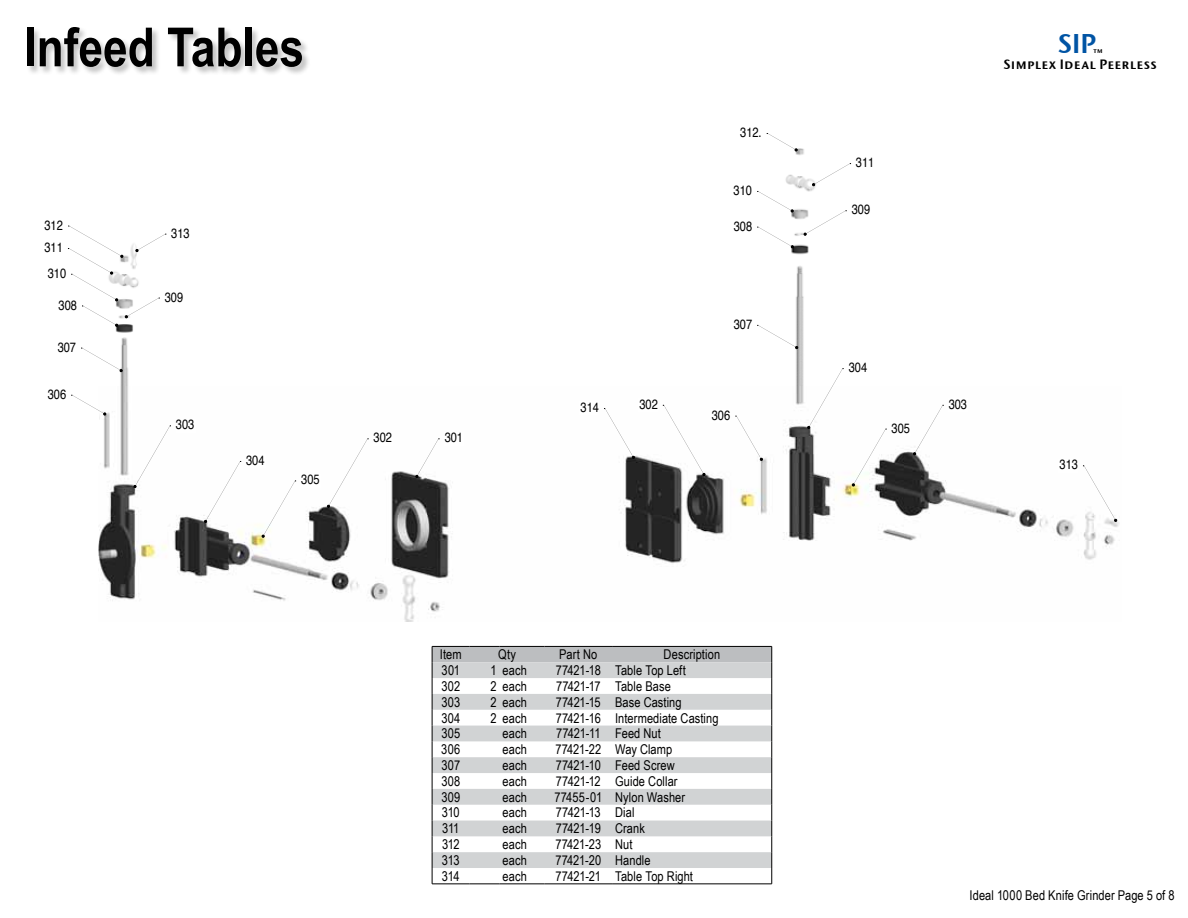
<style>
.page{position:relative;width:1188px;height:918px;background:#fff}
.page>*{position:absolute;margin:0;border:0;box-sizing:border-box;transform-origin:0 0}
.t1{font:700 54px "Arial Narrow";color:#000}
.t2{font:27px "Stone Sans Sem SCITCTT Semi";color:#0054a4}
.t3{font:13.5px "Arial Narrow";letter-spacing:.005em;color:#000}
.t4{font:condensed 13.5px "Helvetica";letter-spacing:-.005em;color:#000}
.t5{font:13.5px "Stone Sans Sem SCITCTT Semi";letter-spacing:.015em;color:#000}
.t6{font:6.75px "Stone Sans Sem SCITCTT Semi";color:#000}
</style>
<div class="page">
<svg style="left:432px;top:646px;width:340px;height:238px"></svg>
<hr style="left:432px;top:884px;width:38px;height:1px;background:#000">
<hr style="left:470px;top:884px;width:30px;height:1px;background:#000">
<hr style="left:500px;top:884px;width:45px;height:1px;background:#000">
<hr style="left:545px;top:884px;width:67px;height:1px;background:#000">
<hr style="left:612px;top:884px;width:160px;height:1px;background:#000">
<div style="left:26px;top:26px;width:286px;height:50px;background:#000;opacity:.25"></div>
<img style="left:98px;top:149px;width:1021px;height:473px">
<svg style="left:416px;top:439px;width:24px;height:39px"></svg>
<div style="left:445px;top:432px;width:19px;height:13px;background:#fff"></div>
<svg style="left:327px;top:439px;width:42px;height:69px"></svg>
<div style="left:374px;top:432px;width:19px;height:13px;background:#fff"></div>
<svg style="left:134px;top:426px;width:37px;height:62px"></svg>
<div style="left:176px;top:419px;width:19px;height:13px;background:#fff"></div>
<svg style="left:204px;top:461px;width:37px;height:62px"></svg>
<div style="left:246px;top:455px;width:20px;height:13px;background:#fff"></div>
<svg style="left:262px;top:481px;width:34px;height:56px"></svg>
<div style="left:301px;top:474px;width:20px;height:14px;background:#fff"></div>
<svg style="left:71px;top:395px;width:35px;height:20px"></svg>
<svg style="left:81px;top:348px;width:41px;height:24px"></svg>
<div style="left:165px;top:291px;width:19px;height:14px;background:#fff"></div>
<div style="left:171px;top:227px;width:20px;height:14px;background:#fff"></div>
<svg style="left:68px;top:226px;width:98px;height:100px"></svg>
<svg style="left:604px;top:408px;width:31px;height:51px"></svg>
<div style="left:580px;top:402px;width:19px;height:13px;background:#fff"></div>
<svg style="left:663px;top:405px;width:42px;height:71px"></svg>
<div style="left:638px;top:398px;width:20px;height:14px;background:#fff"></div>
<svg style="left:913px;top:405px;width:31px;height:50px"></svg>
<div style="left:949px;top:398px;width:19px;height:14px;background:#fff"></div>
<svg style="left:808px;top:368px;width:36px;height:61px"></svg>
<div style="left:849px;top:362px;width:19px;height:13px;background:#fff"></div>
<svg style="left:852px;top:429px;width:35px;height:57px"></svg>
<div style="left:892px;top:422px;width:19px;height:14px;background:#fff"></div>
<svg style="left:735px;top:416px;width:28px;height:45px"></svg>
<div style="left:711px;top:409px;width:19px;height:14px;background:#fff"></div>
<svg style="left:757px;top:325px;width:41px;height:24px"></svg>
<div style="left:733px;top:318px;width:19px;height:14px;background:#fff"></div>
<svg style="left:757px;top:227px;width:37px;height:21px"></svg>
<div style="left:733px;top:220px;width:19px;height:14px;background:#fff"></div>
<svg style="left:804px;top:210px;width:43px;height:25px"></svg>
<div style="left:852px;top:204px;width:19px;height:13px;background:#fff"></div>
<svg style="left:757px;top:191px;width:36px;height:21px"></svg>
<div style="left:733px;top:185px;width:19px;height:13px;background:#fff"></div>
<svg style="left:812px;top:163px;width:39px;height:23px"></svg>
<div style="left:856px;top:157px;width:19px;height:13px;background:#fff"></div>
<svg style="left:767px;top:133px;width:30px;height:18px"></svg>
<svg style="left:1083px;top:466px;width:34px;height:56px"></svg>
<div style="left:1058px;top:459px;width:20px;height:13px;background:#fff"></div>
<h1 class="t1" style="left:24px;top:6px;width:281px">Infeed Tables</h1>
<p class="t4" style="left:45px;top:217px;width:20px">312</p>
<p class="t4" style="left:45px;top:240px;width:20px">311</p>
<p class="t4" style="left:48px;top:265px;width:20px">310</p>
<p class="t4" style="left:59px;top:297px;width:20px">308</p>
<p class="t4" style="left:58px;top:339px;width:20px">307</p>
<p class="t4" style="left:48px;top:386px;width:20px">306</p>
<p class="t4" style="left:171px;top:225px;width:20px">313</p>
<p class="t4" style="left:165px;top:289px;width:20px">309</p>
<p class="t4" style="left:176px;top:417px;width:20px">303</p>
<p class="t4" style="left:246px;top:452px;width:20px">304</p>
<p class="t4" style="left:301px;top:472px;width:20px">305</p>
<p class="t4" style="left:374px;top:430px;width:20px">302</p>
<p class="t4" style="left:445px;top:430px;width:20px">301</p>
<p class="t4" style="left:740px;top:125px;width:23px">312.</p>
<p class="t4" style="left:734px;top:182px;width:20px">310</p>
<p class="t4" style="left:734px;top:218px;width:20px">308</p>
<p class="t4" style="left:734px;top:316px;width:20px">307</p>
<p class="t4" style="left:856px;top:155px;width:20px">311</p>
<p class="t4" style="left:852px;top:202px;width:20px">309</p>
<p class="t4" style="left:849px;top:360px;width:20px">304</p>
<p class="t4" style="left:581px;top:400px;width:20px">314</p>
<p class="t4" style="left:639px;top:396px;width:20px">302</p>
<p class="t4" style="left:949px;top:396px;width:20px">303</p>
<p class="t4" style="left:712px;top:407px;width:20px">306</p>
<p class="t4" style="left:892px;top:420px;width:20px">305</p>
<h2 class="t2" style="left:1058px;top:27px;width:40px">SIP</h2>
<p class="t6" style="left:1094px;top:47px;width:11px">tm</p>
<p class="t5" style="left:1004px;top:56px;width:155px">Simplex Ideal Peerless</p>
<p class="t4" style="left:1060px;top:457px;width:20px">313</p>
<p class="t3" style="left:440px;top:645px;width:23px">Item</p>
<p class="t3" style="left:498px;top:645px;width:19px">Qty</p>
<p class="t3" style="left:559px;top:645px;width:40px">Part No</p>
<p class="t3" style="left:664px;top:645px;width:58px">Description</p>
<p class="t3" style="left:442px;top:660px;width:20px">301</p>
<p class="t3" style="left:490px;top:660px;width:38px">1 each</p>
<p class="t3" style="left:556px;top:660px;width:131px">77421-18 Table Top Left</p>
<p class="t3" style="left:441px;top:676px;width:20px">302</p>
<p class="t3" style="left:490px;top:676px;width:38px">2 each</p>
<p class="t3" style="left:556px;top:676px;width:116px">77421-17 Table Base</p>
<p class="t3" style="left:441px;top:692px;width:20px">303</p>
<p class="t3" style="left:490px;top:692px;width:38px">2 each</p>
<p class="t3" style="left:556px;top:692px;width:127px">77421-15 Base Casting</p>
<p class="t3" style="left:441px;top:708px;width:21px">304</p>
<p class="t3" style="left:490px;top:708px;width:38px">2 each</p>
<p class="t3" style="left:556px;top:708px;width:164px">77421-16 Intermediate Casting</p>
<p class="t3" style="left:441px;top:724px;width:20px">305</p>
<p class="t3" style="left:503px;top:724px;width:26px">each</p>
<p class="t3" style="left:556px;top:724px;width:106px">77421-11 Feed Nut</p>
<p class="t3" style="left:441px;top:740px;width:21px">306</p>
<p class="t3" style="left:503px;top:740px;width:26px">each</p>
<p class="t3" style="left:555px;top:740px;width:118px">77421-22 Way Clamp</p>
<p class="t3" style="left:442px;top:755px;width:20px">307</p>
<p class="t3" style="left:503px;top:755px;width:26px">each</p>
<p class="t3" style="left:556px;top:755px;width:120px">77421-10 Feed Screw</p>
<p class="t3" style="left:441px;top:771px;width:20px">308</p>
<p class="t3" style="left:503px;top:771px;width:26px">each</p>
<p class="t3" style="left:556px;top:771px;width:123px">77421-12 Guide Collar</p>
<p class="t3" style="left:441px;top:787px;width:21px">309</p>
<p class="t3" style="left:503px;top:787px;width:26px">each</p>
<p class="t3" style="left:555px;top:787px;width:132px">77455-01 Nylon Washer</p>
<p class="t3" style="left:442px;top:803px;width:19px">310</p>
<p class="t3" style="left:503px;top:803px;width:26px">each</p>
<p class="t3" style="left:556px;top:803px;width:80px">77421-13 Dial</p>
<p class="t3" style="left:442px;top:819px;width:19px">311</p>
<p class="t3" style="left:503px;top:819px;width:26px">each</p>
<p class="t3" style="left:556px;top:819px;width:91px">77421-19 Crank</p>
<p class="t3" style="left:442px;top:834px;width:19px">312</p>
<p class="t3" style="left:503px;top:834px;width:26px">each</p>
<p class="t3" style="left:555px;top:834px;width:79px">77421-23 Nut</p>
<p class="t3" style="left:442px;top:850px;width:19px">313</p>
<p class="t3" style="left:503px;top:850px;width:26px">each</p>
<p class="t3" style="left:555px;top:850px;width:97px">77421-20 Handle</p>
<p class="t3" style="left:442px;top:866px;width:19px">314</p>
<p class="t3" style="left:503px;top:866px;width:26px">each</p>
<p class="t3" style="left:556px;top:866px;width:139px">77421-21 Table Top Right</p>
<p class="t3" style="left:970px;top:885px;width:206px">Ideal 1000 Bed Knife Grinder Page 5 of 8</p>
</div>
